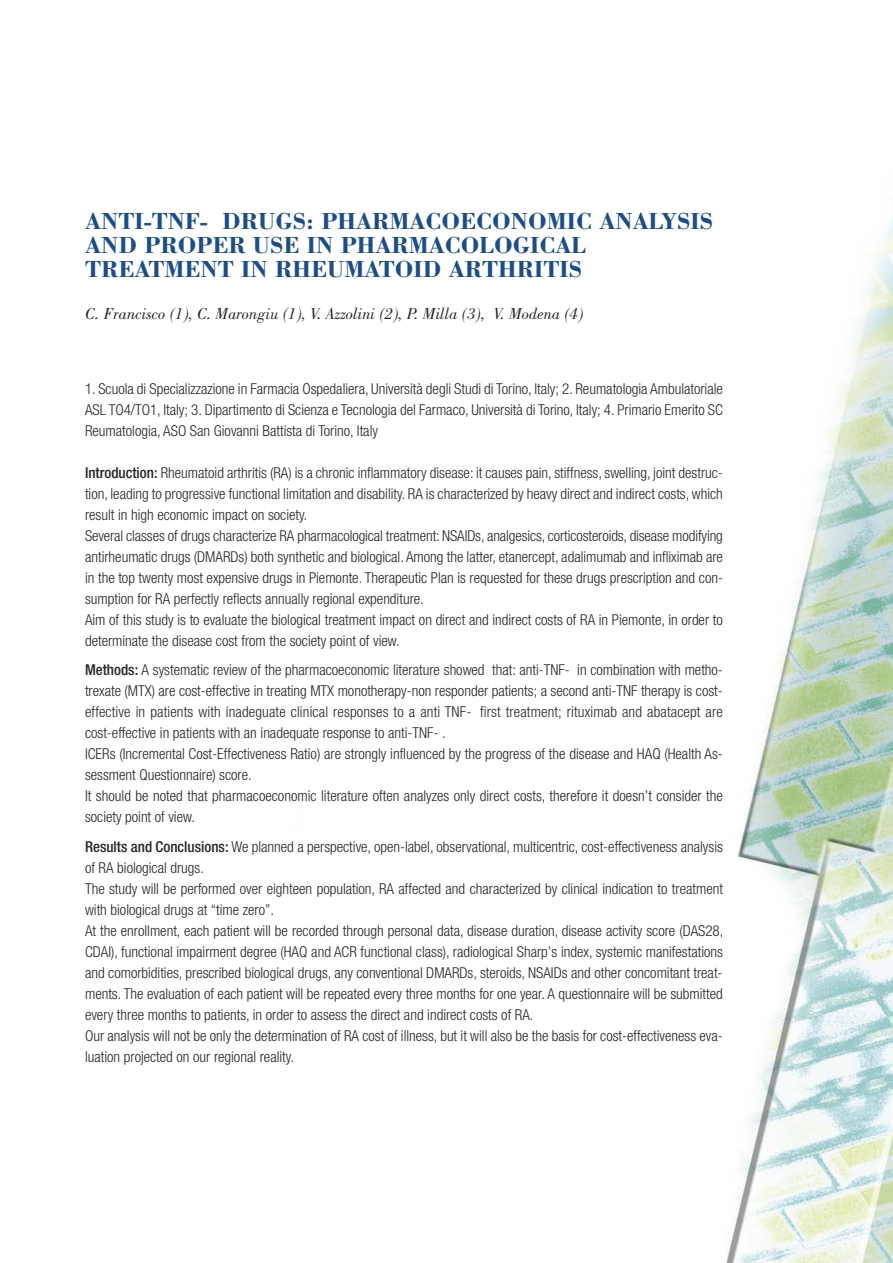
<style>
.page{position:relative;width:893px;height:1263px;background:#fff}
.page>*{position:absolute;margin:0;border:0;box-sizing:border-box;transform-origin:0 0}
.t1{font:700 24px/24px "Bodoni";color:#1c4d86}
.t2{font:italic 16.5px "Bodoni";color:#272627}
.t3{font:300 condensed 15px/21px "Helvetica Neue";color:#272627}
.s1{font-weight:500}
</style>
<div class="page">
<img style="left:726px;top:220px;width:166px;height:1043px">
<h1 class="t1" style="left:85px;top:211px;width:630px">ANTI-TNF- DRUGS: PHARMACOECONOMIC ANALYSIS<br>AND PROPER USE IN PHARMACOLOGICAL<br>TREATMENT IN RHEUMATOID ARTHRITIS</h1>
<p class="t2" style="left:85px;top:308px;width:500px">C. Francisco (1), C. Marongiu (1), V. Azzolini (2), P. Milla (3), V. Modena (4)</p>
<p class="t3" style="left:85px;top:379px;width:639px;text-align:justify">1. Scuola di Specializzazione in Farmacia Ospedaliera, Università degli Studi di Torino, Italy; 2. Reumatologia Ambulatoriale ASL TO4/TO1, Italy; 3. Dipartimento di Scienza e Tecnologia del Farmaco, Università di Torino, Italy; 4. Primario Emerito SC Reumatologia, ASO San Giovanni Battista di Torino, Italy</p>
<p class="t3" style="left:85px;top:463px;width:639px"><span class="s1">Introduction:</span> Rheumatoid arthritis (RA) is a chronic inflammatory disease: it causes pain, stiffness, swelling, joint destruc&shy;tion, leading to progressive functional limitation and disability. RA is characterized by heavy direct and indirect costs, which result in high economic impact on society.<br>Several classes of drugs characterize RA pharmacological treatment: NSAIDs, analgesics, corticosteroids, disease modifying antirheumatic drugs (DMARDs) both synthetic and biological. Among the latter, etanercept, adalimumab and infliximab are in the top twenty most expensive drugs in Piemonte. Therapeutic Plan is requested for these drugs prescription and con&shy;sumption for RA perfectly reflects annually regional expenditure.<br>Aim of this study is to evaluate the biological treatment impact on direct and indirect costs of RA in Piemonte, in order to determinate the disease cost from the society point of view.</p>
<p class="t3" style="left:85px;top:661px;width:639px"><span class="s1">Methods:</span> A systematic review of the pharmacoeconomic literature showed that: anti-TNF- in combination with metho&shy;trexate (MTX) are cost-effective in treating MTX monotherapy-non responder patients; a second anti-TNF therapy is cost&shy;effective in patients with inadeguate clinical responses to a anti TNF- first treatment; rituximab and abatacept are cost-effective in patients with an inadequate response to anti-TNF- .<br>ICERs (Incremental Cost-Effectiveness Ratio) are strongly influenced by the progress of the disease and HAQ (Health As&shy;sessment Questionnaire) score.<br>It should be noted that pharmacoeconomic literature often analyzes only direct costs, therefore it doesn’t consider the society point of view.</p>
<p class="t3" style="left:85px;top:837px;width:640px"><span class="s1">Results and Conclusions:</span> We planned a perspective, open-label, observational, multicentric, cost-effectiveness analysis of RA biological drugs.<br>The study will be performed over eighteen population, RA affected and characterized by clinical indication to treatment with biological drugs at “time zero”.<br>At the enrollment, each patient will be recorded through personal data, disease duration, disease activity score (DAS28, CDAI), functional impairment degree (HAQ and ACR functional class), radiological Sharp’s index, systemic manifestations and comorbidities, prescribed biological drugs, any conventional DMARDs, steroids, NSAIDs and other concomitant treat&shy;ments. The evaluation of each patient will be repeated every three months for one year. A questionnaire will be submitted every three months to patients, in order to assess the direct and indirect costs of RA.<br>Our analysis will not be only the determination of RA cost of illness, but it will also be the basis for cost-effectiveness eva&shy;luation projected on our regional reality.</p>
</div>
